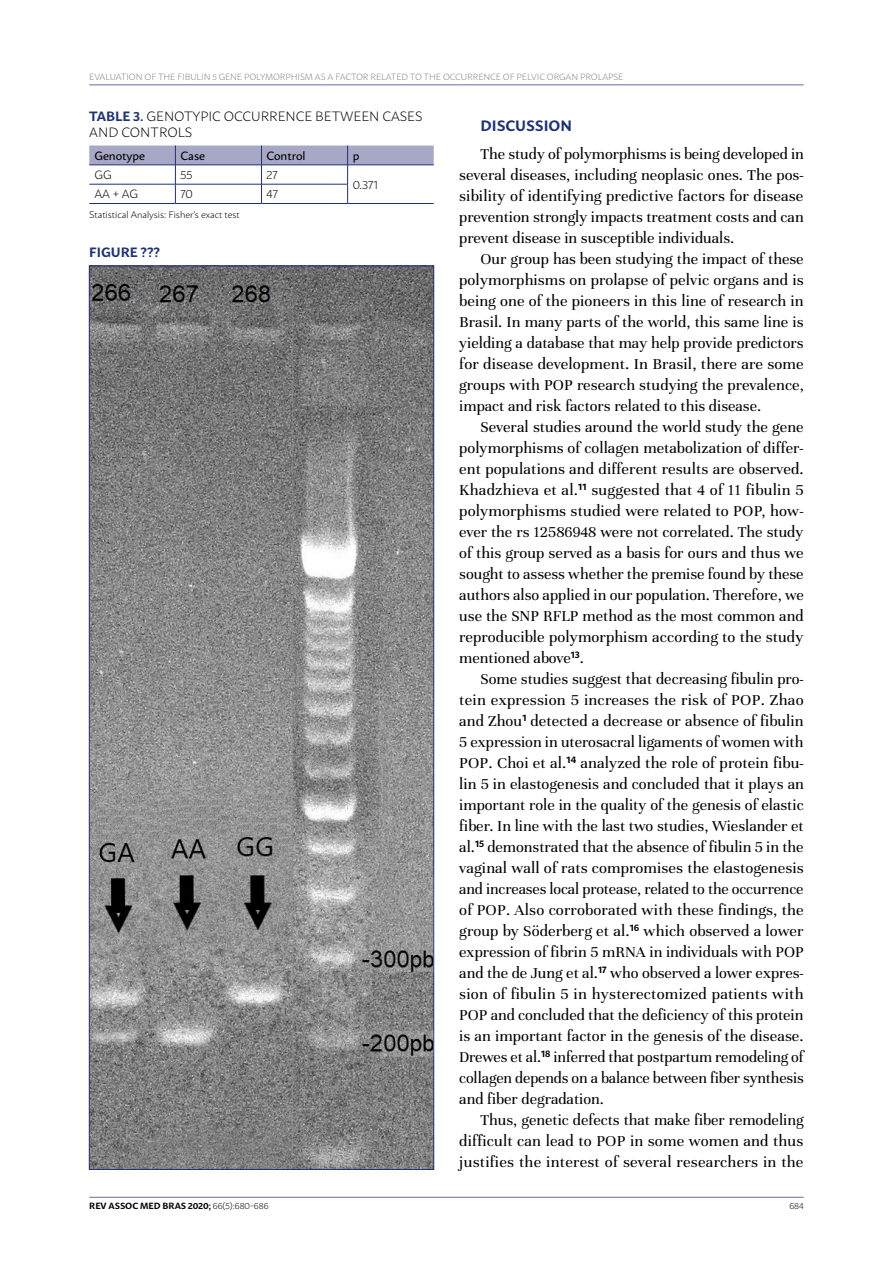
<style>
.page{position:relative;width:893px;height:1263px;background:#fff}
.page>*{position:absolute;margin:0;border:0;box-sizing:border-box;transform-origin:0 0}
.t1{font:16.5px/21px "Unna";color:#000;text-align:justify}
.t2{font:600 15px "Mato Sans";color:#1e3278}
.t3{font:200 13.5px "Mato Sans";color:#000}
.t4{font:600 13.5px "Mato Sans";color:#1e3278}
.t5{font:12px "Mato Sans";color:#000}
.t6{font:200 12px "Mato Sans";color:#000}
.t7{font:200 9.75px "Mato Sans";color:#000}
.t8{font:200 9px "Mato Sans";letter-spacing:-.01em;color:#808285}
.t9{font:600 9px "Mato Sans";color:#000}
.t10{font:200 9px "Mato Sans";color:#000}
.s1{font-weight:600;color:#1e3278}
.s2{font-weight:200}
</style>
<div class="page">
<hr style="left:89px;top:85px;width:715px;height:1px;background:#696c9f">
<hr style="left:89px;top:1197px;width:715px;height:1px;background:#696c9f">
<hr style="left:175px;top:203px;width:86px;height:1px;background:#1e3278">
<hr style="left:261px;top:203px;width:87px;height:1px;background:#1e3278">
<hr style="left:89px;top:203px;width:86px;height:1px;background:#1e3278">
<hr style="left:348px;top:203px;width:86px;height:1px;background:#1e3278">
<svg style="left:89px;top:146px;width:345px;height:57px"></svg>
<img style="left:91px;top:268px;width:341px;height:899px">
<p class="t8" style="left:89px;top:68px;width:137px">EVALUATION OF THE FIBULIN 5 GENE</p>
<p class="t8" style="left:244px;top:68px;width:98px">POLYMORPHISM AS A FACTO</p>
<p class="t8" style="left:363px;top:68px;width:20px">R RELATED</p>
<p class="t8" style="left:410px;top:68px;width:40px">TO THEOCC</p>
<p class="t8" style="left:461px;top:68px;width:24px">URRENCE</p>
<p class="t8" style="left:503px;top:68px;width:20px">OF PELV</p>
<p class="t8" style="left:537px;top:68px;width:30px">IC ORGAN</p>
<p class="t8" style="left:580px;top:68px;width:18px">PROLAPSE</p>
<p class="t3" style="left:89px;top:104px;width:172px"><span class="s1">TABLE 3.</span> GENOTYPI C OCCURR</p>
<p class="t3" style="left:278px;top:104px;width:146px">ENCE BETWEEN CASES</p>
<p class="t3" style="left:89px;top:120px;width:104px">AND CONTROLS</p>
<p class="t5" style="left:94px;top:144px;width:52px">Genotype</p>
<p class="t5" style="left:180px;top:144px;width:26px">Case</p>
<p class="t5" style="left:267px;top:144px;width:40px">Control</p>
<p class="t5" style="left:353px;top:144px;width:8px">p</p>
<p class="t6" style="left:94px;top:164px;width:19px">GG</p>
<p class="t6" style="left:180px;top:164px;width:13px">55</p>
<p class="t6" style="left:267px;top:164px;width:13px">27</p>
<p class="t6" style="left:353px;top:174px;width:27px">0.371</p>
<p class="t6" style="left:94px;top:183px;width:45px">AA + AG</p>
<p class="t6" style="left:180px;top:183px;width:14px">70</p>
<p class="t6" style="left:267px;top:183px;width:13px">47</p>
<p class="t7" style="left:89px;top:206px;width:152px">STATISTICAL ANALYSIS: FISHER’S EXACT TEST</p>
<p class="t4" style="left:89px;top:239px;width:72px">FIGURE ???</p>
<p class="t2" style="left:480px;top:112px;width:93px">DISCUSSION</p>
<p class="t1" style="left:459px;top:143px;width:346px;text-indent:21px">The study of polymorphisms is being developed in several diseases, including neoplasic ones. The pos&shy;sibility of identifying predictive factors for disease prevention strongly impacts treatment costs and can prevent disease in susceptible individuals.</p>
<p class="t1" style="left:459px;top:248px;width:346px;text-indent:21px">Our group has been studying the impact of these polymorphisms on prolapse of pelvic organs and is being one of the pioneers in this line of research in Brasil. In many parts of the world, this same line is yielding a database that may help provide predictors for disease development. In Brasil, there are some groups with POP research studying the prevalence, impact and risk factors related to this disease.</p>
<p class="t1" style="left:459px;top:416px;width:346px;text-indent:21px">Several studies around the world study the gene polymorphisms of collagen metabolization of differ&shy;ent populations and different results are observed.<br>Khadzhieva et al.<sup>11</sup> suggested that 4 of 11 fibulin 5 polymorphisms studied were related to POP, how&shy;ever the rs 12586948 were not correlated. The study of this group served as a basis for ours and thus we sought to assess whether the premise found by these authors also applied in our population. Therefore, we use the SNP RFLP method as the most common and reproducible polymorphism according to the study mentioned above<sup>13</sup>.</p>
<p class="t1" style="left:459px;top:668px;width:346px;text-indent:21px">Some studies suggest that decreasing fibulin pro&shy;tein expression 5 increases the risk of POP. Zhao and Zhou<sup>1</sup> detected a decrease or absence of fibulin 5 expression in uterosacral ligaments of women with POP. Choi et al.<sup>14</sup> analyzed the role of protein fibu&shy;lin 5 in elastogenesis and concluded that it plays an important role in the quality of the genesis of elastic fiber. In line with the last two studies, Wieslander et al.<sup>15</sup> demonstrated that the absence of fibulin 5 in the vaginal wall of rats compromises the elastogenesis and increases local protease, related to the occurrence of POP. Also corroborated with these findings, the group by Söderberg et al.<sup>16</sup> which observed a lower expression of fibrin 5 mRNA in individuals with POP and the de Jung et al.<sup>17</sup> who observed a lower expres&shy;sion of fibulin 5 in hysterectomized patients with POP and concluded that the deficiency of this protein is an important factor in the genesis of the disease.<br>Drewes et al.<sup>18</sup> inferred that postpartum remodeling of collagen depends on a balance between fiber synthesis and fiber degradation.</p>
<p class="t1" style="left:459px;top:1109px;width:346px;text-indent:21px">Thus, genetic defects that make fiber remodeling difficult can lead to POP in some women and thus justifies the interest of several researchers in the</p>
<p class="t9" style="left:89px;top:1198px;width:181px">REV ASSOC MED BRAS 2020; <span class="s2">66(5):680-686</span></p>
<p class="t10" style="left:789px;top:1198px;width:16px">684</p>
</div>
